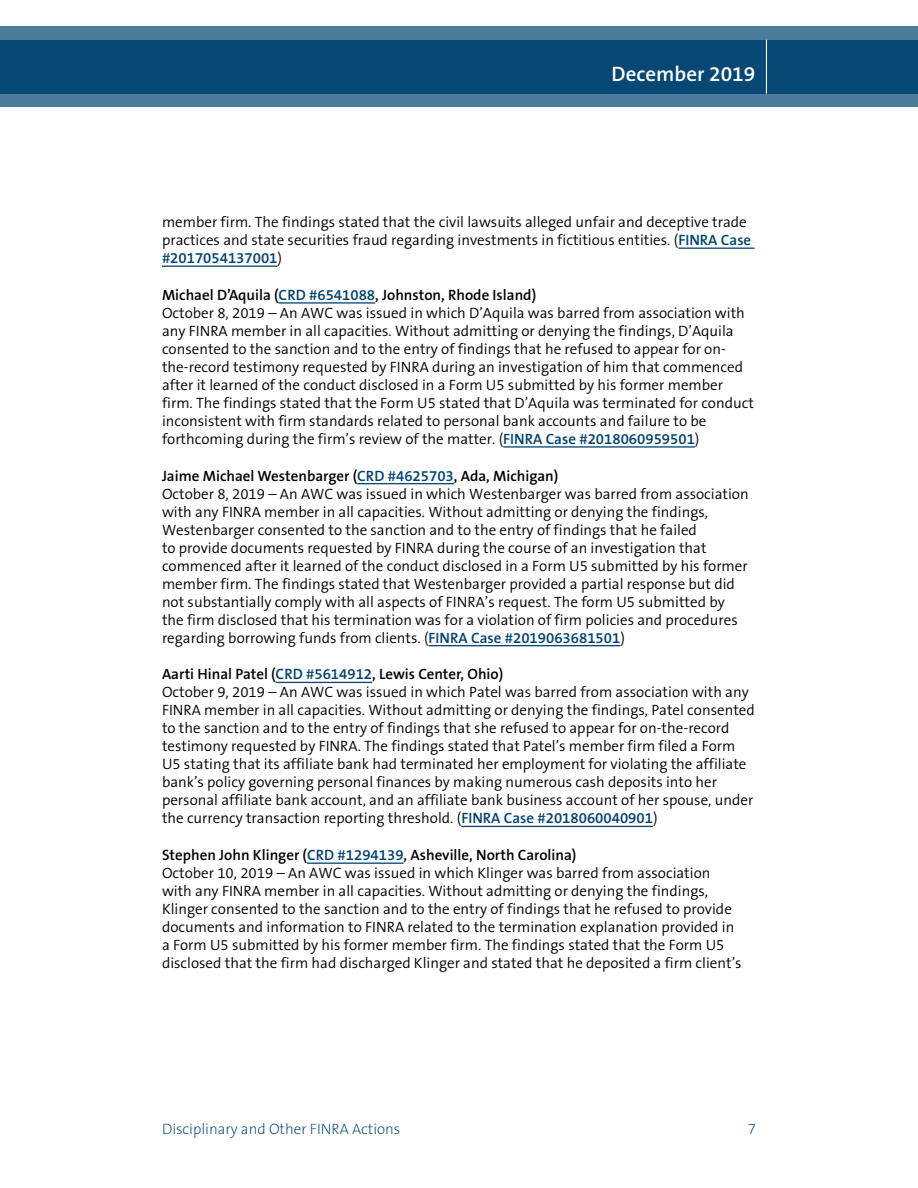
<style>
.page{position:relative;width:918px;height:1188px;background:#fff}
.page>*{position:absolute;margin:0;border:0;box-sizing:border-box;transform-origin:0 0}
.t1{font:600 21px "The Sans B6";color:#fff}
.text{font:300 15px/18px "The Sans B4";color:#000}
.text_BOLD{font:600 15px "The Sans B6";color:#000}
.t2{font:200 15px "The Sans B2";color:#004270}
.s1{font-family:"The Sans B6";font-weight:600;color:#004270}
.s2{color:#004270}
</style>
<div class="page">
<svg style="left:0;top:26px;width:918px;height:81px;background:#1e5881"></svg>
<hr style="left:766px;top:40px;width:1px;height:54px;background:#fff">
<hr style="left:678px;top:248px;width:77px;height:1px;background:#004270">
<hr style="left:162px;top:266px;width:115px;height:1px;background:#004270">
<hr style="left:279px;top:302px;width:96px;height:2px;background:#004270">
<hr style="left:503px;top:446px;width:192px;height:2px;background:#004270">
<hr style="left:357px;top:483px;width:97px;height:1px;background:#004270">
<hr style="left:429px;top:645px;width:191px;height:1px;background:#004270">
<hr style="left:276px;top:682px;width:96px;height:1px;background:#004270">
<hr style="left:461px;top:826px;width:192px;height:1px;background:#004270">
<hr style="left:307px;top:863px;width:97px;height:1px;background:#004270">
<h1 class="t1" style="left:612px;top:62px;width:145px">December 2019</h1>
<p class="text" style="left:162px;top:213px;width:591px">member firm. The findings stated that the civil lawsuits alleged unfair and deceptive trade practices and state securities fraud regarding investments in fictitious entities. (<span class="s1">FINRA Case #2017054137001</span>)</p>
<p class="text_BOLD" style="left:162px;top:287px;width:376px">Michael D’Aquila (<span class="s2">CRD #6541088</span>, Johnston, Rhode Island)</p>
<p class="text" style="left:162px;top:304px;width:593px">October 8, 2019 – An AWC was issued in which D’Aquila was barred from association with any FINRA member in all capacities. Without admitting or denying the findings, D’Aquila consented to the sanction and to the entry of findings that he refused to appear for on&shy;the-record testimony requested by FINRA during an investigation of him that commenced after it learned of the conduct disclosed in a Form U5 submitted by his former member firm. The findings stated that the Form U5 stated that D’Aquila was terminated for conduct inconsistent with firm standards related to personal bank accounts and failure to be forthcoming during the firm’s review of the matter. (<span class="s1">FINRA Case #2018060959501</span>)</p>
<p class="text_BOLD" style="left:162px;top:467px;width:398px">Jaime Michael Westenbarger (<span class="s2">CRD #4625703</span>, Ada, Michigan)</p>
<p class="text" style="left:162px;top:485px;width:588px">October 8, 2019 – An AWC was issued in which Westenbarger was barred from association with any FINRA member in all capacities. Without admitting or denying the findings, Westenbarger consented to the sanction and to the entry of findings that he failed<br>to provide documents requested by FINRA during the course of an investigation that commenced after it learned of the conduct disclosed in a Form U5 submitted by his former member firm. The findings stated that Westenbarger provided a partial response but did not substantially comply with all aspects of FINRA’s request. The form U5 submitted by the firm disclosed that his termination was for a violation of firm policies and procedures regarding borrowing funds from clients. (<span class="s1">FINRA Case #2019063681501</span>)</p>
<p class="text_BOLD" style="left:162px;top:666px;width:343px">Aarti Hinal Patel (<span class="s2">CRD #5614912</span>, Lewis Center, Ohio)</p>
<p class="text" style="left:162px;top:684px;width:594px">October 9, 2019 – An AWC was issued in which Patel was barred from association with any FINRA member in all capacities. Without admitting or denying the findings, Patel consented to the sanction and to the entry of findings that she refused to appear for on-the-record testimony requested by FINRA. The findings stated that Patel’s member firm filed a Form U5 stating that its affiliate bank had terminated her employment for violating the affiliate bank’s policy governing personal finances by making numerous cash deposits into her personal affiliate bank account, and an affiliate bank business account of her spouse, under the currency transaction reporting threshold. (<span class="s1">FINRA Case #2018060040901</span>)</p>
<p class="text_BOLD" style="left:162px;top:847px;width:416px">Stephen John Klinger (<span class="s2">CRD #1294139</span>, Asheville, North Carolina)</p>
<p class="text" style="left:162px;top:864px;width:581px">October 10, 2019 – An AWC was issued in which Klinger was barred from association with any FINRA member in all capacities. Without admitting or denying the findings, Klinger consented to the sanction and to the entry of findings that he refused to provide documents and information to FINRA related to the termination explanation provided in a Form U5 submitted by his former member firm. The findings stated that the Form U5 disclosed that the firm had discharged Klinger and stated that he deposited a firm client’s</p>
<p class="t2" style="left:162px;top:1121px;width:240px">Disciplinary and Other FINRA Actions</p>
<p class="t2" style="left:748px;top:1121px;width:10px">7</p>
</div>
